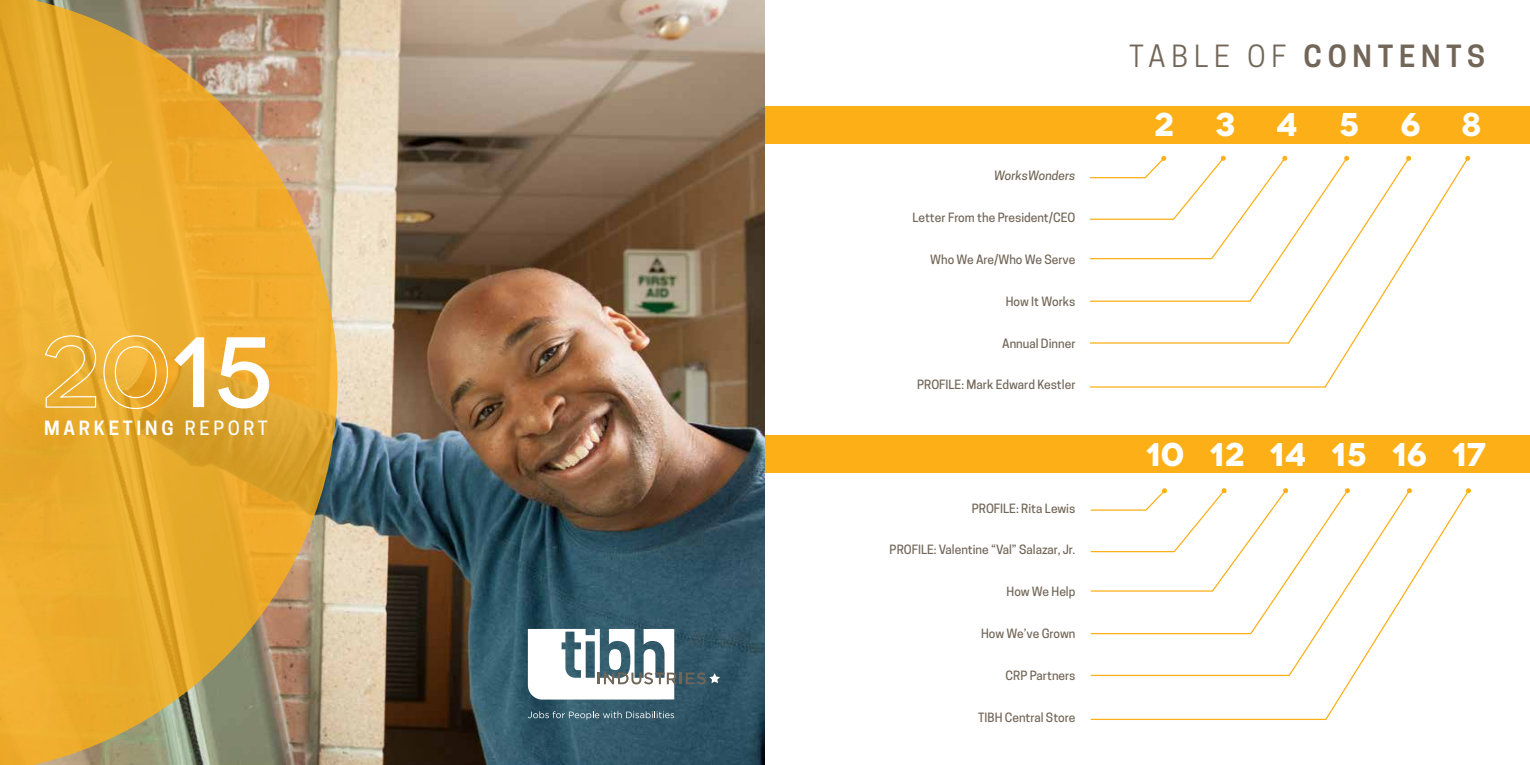
<style>
.page{position:relative;width:1530px;height:765px;background:#fff}
.page>*{position:absolute;margin:0;border:0;box-sizing:border-box;transform-origin:0 0}
.t1{font:500 99.75px "Novecentowide";color:#fff}
.t2{font:700 32.88px "Novecentowide";color:#fff}
.t3{font:600 28.75px "Cooper Hewitt";letter-spacing:.2em;color:#726658}
.t4{font:600 18.5px "Cooper Hewitt";letter-spacing:.2em;color:#fff}
.t5{font:500 18.5px "Cooper Hewitt";letter-spacing:.2em;color:#fff}
.t6{font:500 12px "Cooper Hewitt";color:#726658}
.t7{font:italic 500 12px "Cooper Hewitt";color:#726658}
.s1{font-weight:400}
</style>
<div class="page">
<img style="left:338px;top:0;width:427px;height:765px">
<svg style="left:0;top:0;width:338px;height:765px;background:#daa540"></svg>
<svg style="left:44px;top:335px;width:53px;height:73px;background:#ecb746"></svg>
<svg style="left:103px;top:335px;width:66px;height:75px;background:#eeb442"></svg>
<div style="left:765px;top:106px;width:765px;height:38px;background:#fcaf17"></div>
<svg style="left:1090px;top:158px;width:377px;height:230px"></svg>
<svg style="left:1465px;top:156px;width:5px;height:5px"></svg>
<svg style="left:1090px;top:493px;width:380px;height:227px"></svg>
<svg style="left:1466px;top:488px;width:5px;height:5px"></svg>
<svg style="left:1090px;top:157px;width:320px;height:187px"></svg>
<svg style="left:1406px;top:156px;width:5px;height:5px"></svg>
<svg style="left:1090px;top:490px;width:321px;height:187px"></svg>
<svg style="left:1407px;top:488px;width:5px;height:5px"></svg>
<svg style="left:1090px;top:156px;width:259px;height:146px"></svg>
<svg style="left:1090px;top:488px;width:260px;height:147px"></svg>
<div style="left:765px;top:435px;width:765px;height:37px;background:#fcaf17"></div>
<svg style="left:528px;top:629px;width:192px;height:71px"></svg>
<svg style="left:528px;top:711px;width:146px;height:9px"></svg>
<h1 class="t1" style="left:170px;top:312px;width:105px">15</h1>
<h3 class="t5" style="left:185px;top:417px;width:85px">REPORT</h3>
<h3 class="t4" style="left:44px;top:417px;width:131px">MARKETING</h3>
<p class="t7" style="left:994px;top:168px;width:83px">WorksWonders</p>
<p class="t6" style="left:913px;top:210px;width:164px">Letter From the President/CEO</p>
<p class="t6" style="left:930px;top:252px;width:147px">Who We Are/Who We Serve</p>
<p class="t6" style="left:1006px;top:294px;width:71px">How It Works</p>
<p class="t6" style="left:1002px;top:336px;width:75px">Annual Dinner</p>
<p class="t6" style="left:917px;top:378px;width:160px">PROFILE: Mark Edward Kestler</p>
<p class="t6" style="left:972px;top:501px;width:105px">PROFILE: Rita Lewis</p>
<p class="t6" style="left:890px;top:543px;width:187px">PROFILE: Valentine “Val” Salazar, Jr.</p>
<p class="t6" style="left:1007px;top:585px;width:70px">How We Help</p>
<p class="t6" style="left:981px;top:627px;width:96px">How We’ve Grown</p>
<p class="t6" style="left:1006px;top:668px;width:71px">CRP Partners</p>
<p class="t6" style="left:978px;top:710px;width:99px">TIBH Central Store</p>
<h3 class="t3" style="left:1129px;top:39px;width:357px"><span class="s1">TABLE OF</span> CONTENTS</h3>
<h2 class="t2" style="left:1154px;top:104px;width:83px">2 3</h2>
<h2 class="t2" style="left:1276px;top:104px;width:23px">4</h2>
<h2 class="t2" style="left:1339px;top:104px;width:22px">5</h2>
<h2 class="t2" style="left:1400px;top:104px;width:82px">6 8</h2>
<h2 class="t2" style="left:1145px;top:434px;width:342px">10 12 14 15 16 17</h2>
</div>
